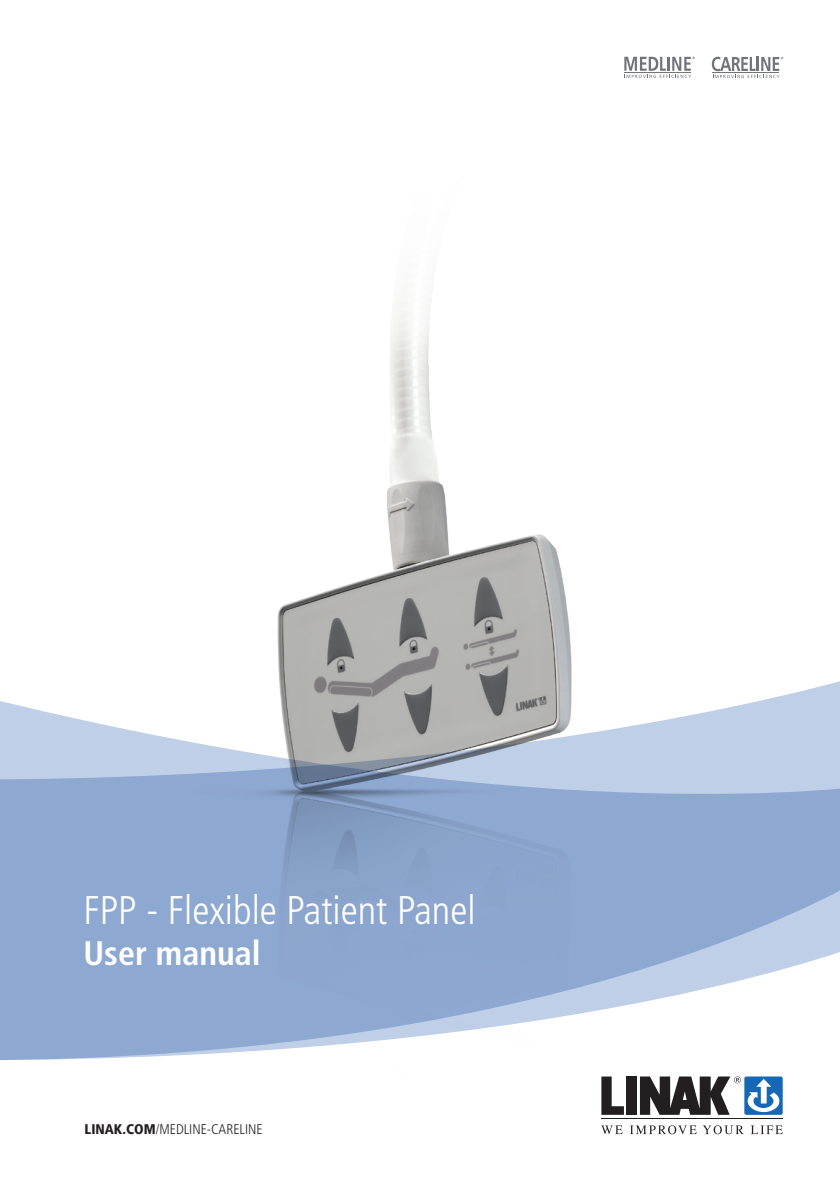
<style>
.page{position:relative;width:840px;height:1191px;background:#fff}
.page>*{position:absolute;margin:0;border:0;box-sizing:border-box;transform-origin:0 0}
.t1{font:300 condensed 40px "Frutiger LT Pro";color:#fff}
.t2{font:700 condensed 34px "Frutiger LT Pro";color:#fff}
.t3{font:300 condensed 14px "Frutiger LT Pro";color:#231f20}
.s1{font-weight:900}
</style>
<div class="page">
<img style="left:277px;top:301px;width:505px;height:834px">
<svg style="left:601px;top:1076px;width:22px;height:38px"></svg>
<div style="left:625px;top:1076px;width:11px;height:38px;background:#231f20"></div>
<svg style="left:600px;top:1125px;width:22px;height:9px"></svg>
<svg style="left:629px;top:1125px;width:67px;height:9px"></svg>
<svg style="left:702px;top:1125px;width:41px;height:9px"></svg>
<svg style="left:750px;top:1125px;width:32px;height:9px"></svg>
<hr style="left:601px;top:1118px;width:181px;height:1px;background:#231f20">
<svg style="left:639px;top:1076px;width:143px;height:38px"></svg>
<svg style="left:277px;top:671px;width:562px;height:22px"></svg>
<svg style="left:0;top:693px;width:839px;height:367px;background:#a6bad7"></svg>
<svg style="left:624px;top:57px;width:70px;height:21px"></svg>
<hr style="left:624px;top:72px;width:66px;height:1px;background:#72747b">
<svg style="left:711px;top:57px;width:71px;height:21px"></svg>
<hr style="left:712px;top:72px;width:66px;height:1px;background:#72747b">
<h1 class="t1" style="left:83px;top:887px;width:393px">FPP - Flexible Patient Panel</h1>
<h2 class="t2" style="left:83px;top:932px;width:179px">User manual</h2>
<p class="t3" style="left:85px;top:1121px;width:179px"><span class="s1">LINAK.COM</span>/MEDLINE-CARELINE</p>
</div>
